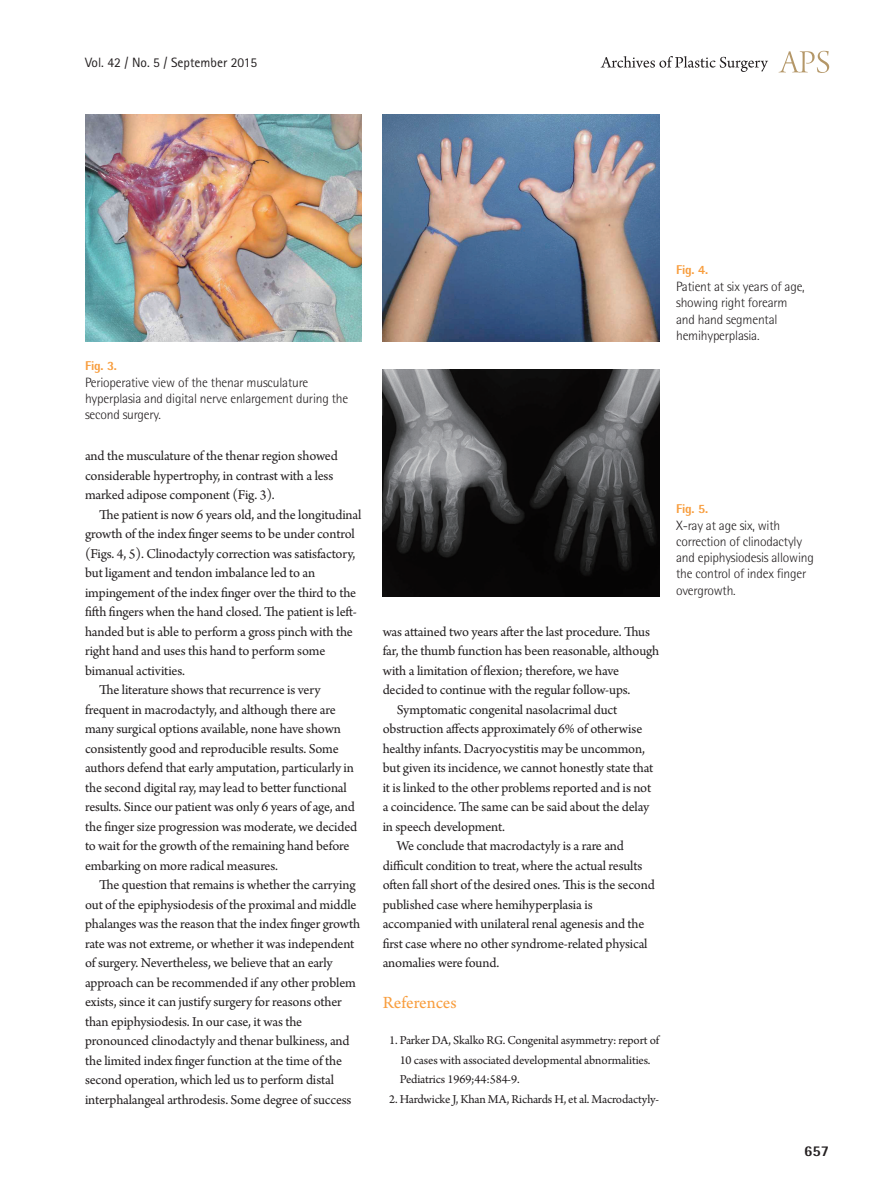
<style>
.page{position:relative;width:893px;height:1191px;background:#fff}
.page>*{position:absolute;margin:0;border:0;box-sizing:border-box;transform-origin:0 0}
.대제목{font:18px "Arno Pro";letter-spacing:-.005em;color:#f89d3d}
.t1{font:800 15px "Rotis Semi Sans Std";color:#231f20}
.본문{font:14.25px/19.5px "Arno Pro";letter-spacing:-.01em;color:#231f20}
.표_그림_설명{font:300 13.5px/16.2px "Rotis Semi Sans Std";letter-spacing:-.015em;color:#231f20}
.t2{font:13.5px "Rotis Sans Serif Std";color:#231f20}
.참고문헌_1{font:12.75px/19.5px "Arno Pro";letter-spacing:-.015em;color:#231f20}
.표_그림_설명-2{font:800 12.75px "Rotis Semi Sans Std";letter-spacing:-.015em;color:#f89d3d}
</style>
<div class="page">
<svg style="left:779px;top:51px;width:50px;height:22px"></svg>
<svg style="left:601px;top:56px;width:167px;height:16px"></svg>
<img style="left:85px;top:115px;width:276px;height:227px">
<img style="left:383px;top:115px;width:276px;height:227px">
<img style="left:383px;top:370px;width:276px;height:227px">
<p class="t2" style="left:85px;top:54px;width:174px">Vol. 42 / No. 5 / September 2015</p>
<p class="표_그림_설명-2" style="left:85px;top:357px;width:33px">Fig. 3.</p>
<p class="표_그림_설명" style="left:85px;top:374px;width:265px">Perioperative view of the thenar musculature hyperplasia and digital nerve enlargement during the second surgery.</p>
<p class="본문" style="left:85px;top:447px;width:254px">and the musculature of the thenar region showed considerable hypertrophy, in contrast with a less marked adipose component (Fig. 3).</p>
<p class="본문" style="left:85px;top:505px;width:278px;text-indent:14px">The patient is now 6 years old, and the longitudinal growth of the index finger seems to be under control (Figs. 4, 5). Clinodactyly correction was satisfactory, but ligament and tendon imbalance led to an impingement of the index finger over the third to the fifth fingers when the hand closed. The patient is left&shy;handed but is able to perform a gross pinch with the right hand and uses this hand to perform some bimanual activities.</p>
<p class="본문" style="left:85px;top:681px;width:274px;text-indent:14px">The literature shows that recurrence is very frequent in macrodactyly, and although there are many surgical options available, none have shown consistently good and reproducible results. Some authors defend that early amputation, particularly in the second digital ray, may lead to better functional results. Since our patient was only 6 years of age, and the finger size progression was moderate, we decided to wait for the growth of the remaining hand before embarking on more radical measures.</p>
<p class="본문" style="left:85px;top:876px;width:277px;text-indent:14px">The question that remains is whether the carrying out of the epiphysiodesis of the proximal and middle phalanges was the reason that the index finger growth rate was not extreme, or whether it was independent of surgery. Nevertheless, we believe that an early approach can be recommended if any other problem exists, since it can justify surgery for reasons other than epiphysiodesis. In our case, it was the pronounced clinodactyly and thenar bulkiness, and the limited index finger function at the time of the second operation, which led us to perform distal interphalangeal arthrodesis. Some degree of success</p>
<p class="표_그림_설명-2" style="left:676px;top:262px;width:33px">Fig. 4.</p>
<p class="표_그림_설명" style="left:676px;top:278px;width:130px">Patient at six years of age, showing right forearm and hand segmental hemihyperplasia.</p>
<p class="본문" style="left:383px;top:622px;width:278px">was attained two years after the last procedure. Thus far, the thumb function has been reasonable, although with a limitation of flexion; therefore, we have decided to continue with the regular follow-ups.</p>
<p class="본문" style="left:383px;top:700px;width:272px;text-indent:14px">Symptomatic congenital nasolacrimal duct obstruction affects approximately 6% of otherwise healthy infants. Dacryocystitis may be uncommon, but given its incidence, we cannot honestly state that it is linked to the other problems reported and is not a coincidence. The same can be said about the delay in speech development.</p>
<p class="본문" style="left:383px;top:837px;width:274px;text-indent:14px">We conclude that macrodactyly is a rare and difficult condition to treat, where the actual results often fall short of the desired ones. This is the second published case where hemihyperplasia is accompanied with unilateral renal agenesis and the first case where no other syndrome-related physical anomalies were found.</p>
<p class="대제목" style="left:383px;top:992px;width:75px">References</p>
<p class="참고문헌_1" style="left:400px;top:1031px;width:261px;text-indent:-11px">1. Parker DA, Skalko RG. Congenital asymmetry: report of<br>10 cases with associated developmental abnormalities.<br>Pediatrics 1969;44:584-9.</p>
<p class="참고문헌_1" style="left:389px;top:1089px;width:272px">2. Hardwicke J, Khan MA, Richards H, et al. Macrodactyly-</p>
<p class="표_그림_설명-2" style="left:676px;top:500px;width:33px">Fig. 5.</p>
<p class="표_그림_설명" style="left:676px;top:517px;width:139px">X-ray at age six, with correction of clinodactyly and epiphysiodesis allowing the control of index finger overgrowth.</p>
<p class="t1" style="left:804px;top:1141px;width:27px">657</p>
</div>
